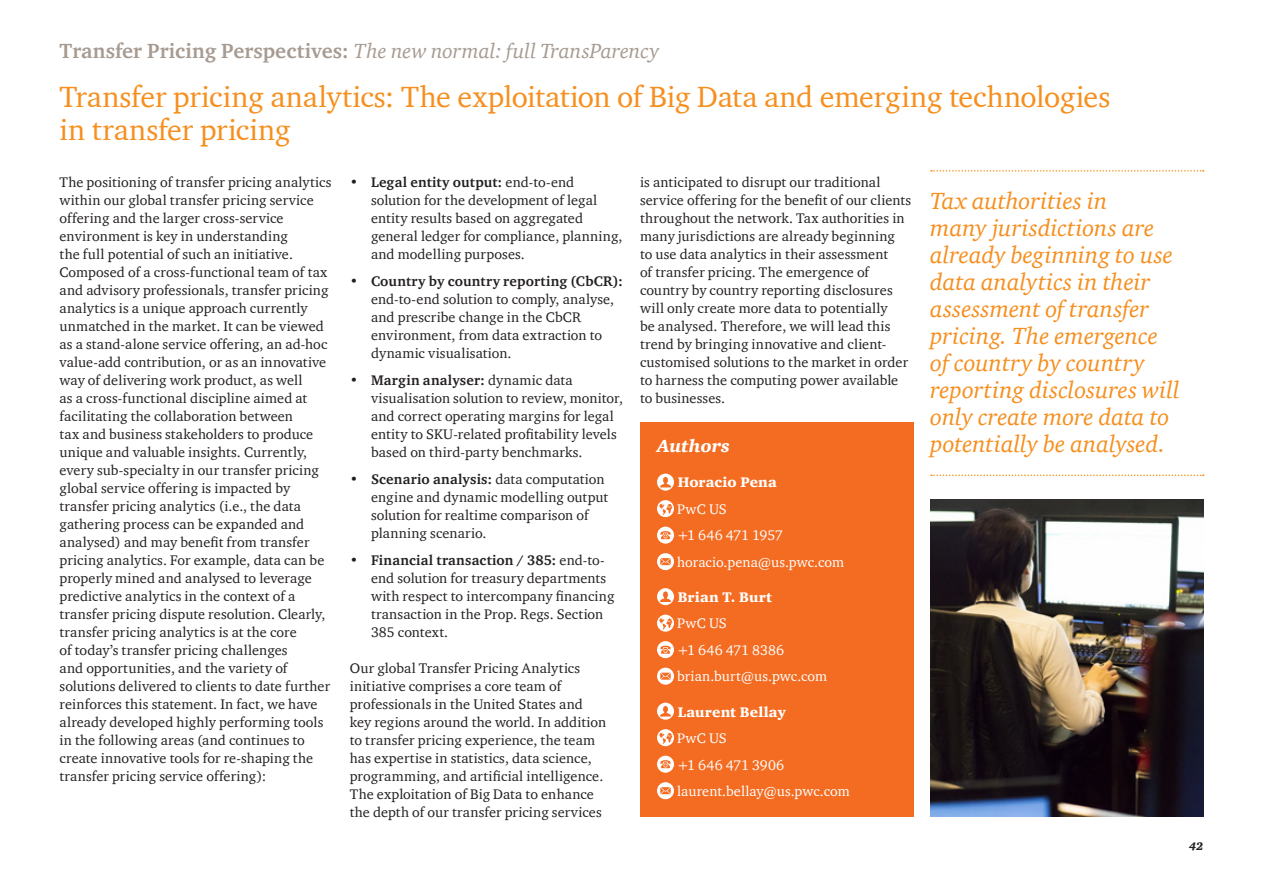
<style>
.page{position:relative;width:1263px;height:893px;background:#fff}
.page>*{position:absolute;margin:0;border:0;box-sizing:border-box;transform-origin:0 0}
.t1{font:30px/33px "ITC Charter Com";letter-spacing:-.005em;color:#f68f1e}
.Body_copy_-_space_af{font:italic 24px/27px "ITC Charter Com";color:#f68f1e}
.t2{font:italic 21px "ITC Charter Com";color:#a79b91}
.Body_copy{font:italic 900 18px "ITC Charter Com";color:#fff}
.Body_copy_-_space_af-2{font:14.25px/18px "ITC Charter Com";letter-spacing:.01em;color:#231f20}
.Body_copy-2{font:14.25px "ITC Charter Com";letter-spacing:.005em;color:#fff}
.Body_copy-3{font:900 14.25px "ITC Charter Com";letter-spacing:.015em;color:#fff}
.t3{font:italic 900 11.25px "ITC Charter Com";color:#231f20}
.s1{font-weight:700;font-style:normal}
.s2{font-weight:700}
</style>
<div class="page">
<svg style="left:931px;top:170px;width:273px;height:2px"></svg>
<svg style="left:931px;top:475px;width:273px;height:1px"></svg>
<div style="left:640px;top:422px;width:273px;height:395px;background:#f36c21"></div>
<svg style="left:657px;top:474px;width:17px;height:17px"></svg>
<svg style="left:657px;top:500px;width:17px;height:17px"></svg>
<svg style="left:657px;top:527px;width:17px;height:17px"></svg>
<svg style="left:657px;top:553px;width:17px;height:17px"></svg>
<svg style="left:657px;top:588px;width:17px;height:17px"></svg>
<svg style="left:657px;top:615px;width:17px;height:17px"></svg>
<svg style="left:657px;top:641px;width:17px;height:17px"></svg>
<svg style="left:657px;top:668px;width:17px;height:17px"></svg>
<svg style="left:657px;top:703px;width:17px;height:17px"></svg>
<svg style="left:657px;top:729px;width:17px;height:17px"></svg>
<svg style="left:657px;top:756px;width:17px;height:17px"></svg>
<svg style="left:657px;top:782px;width:17px;height:17px"></svg>
<img style="left:930px;top:499px;width:273px;height:318px">
<h3 class="t2" style="left:60px;top:38px;width:601px"><span class="s1">Transfer Pricing Perspectives:</span> The new normal: full TransParency</h3>
<p class="t1" style="left:60px;top:80px;width:1052px">Transfer pricing analytics: The exploitation of Big Data and emerging technologies in transfer pricing</p>
<p class="Body_copy_-_space_af-2" style="left:60px;top:172px;width:273px">The positioning of transfer pricing analytics within our global transfer pricing service offering and the larger cross-service environment is key in understanding<br>the full potential of such an initiative.<br>Composed of a cross-functional team of tax and advisory professionals, transfer pricing analytics is a unique approach currently unmatched in the market. It can be viewed as a stand-alone service offering, an ad-hoc value-add contribution, or as an innovative way of delivering work product, as well<br>as a cross-functional discipline aimed at facilitating the collaboration between<br>tax and business stakeholders to produce unique and valuable insights. Currently, every sub-specialty in our transfer pricing global service offering is impacted by transfer pricing analytics (i.e., the data gathering process can be expanded and analysed) and may benefit from transfer pricing analytics. For example, data can be properly mined and analysed to leverage predictive analytics in the context of a transfer pricing dispute resolution. Clearly, transfer pricing analytics is at the core<br>of today’s transfer pricing challenges<br>and opportunities, and the variety of solutions delivered to clients to date further reinforces this statement. In fact, we have already developed highly performing tools in the following areas (and continues to create innovative tools for re-shaping the transfer pricing service offering):</p>
<p class="Body_copy_-_space_af-2" style="left:371px;top:172px;width:253px;text-indent:-21px"><span class="s2">• Legal entity output:</span> end-to-end solution for the development of legal entity results based on aggregated general ledger for compliance, planning, and modelling purposes.</p>
<p class="Body_copy_-_space_af-2" style="left:640px;top:172px;width:273px">is anticipated to disrupt our traditional service offering for the benefit of our clients throughout the network. Tax authorities in many jurisdictions are already beginning<br>to use data analytics in their assessment<br>of transfer pricing. The emergence of country by country reporting disclosures will only create more data to potentially<br>be analysed. Therefore, we will lead this trend by bringing innovative and client&shy;customised solutions to the market in order to harness the computing power available to businesses.</p>
<p class="Body_copy" style="left:657px;top:435px;width:74px">Authors</p>
<p class="Body_copy-3" style="left:678px;top:474px;width:101px">Horacio Pena</p>
<p class="Body_copy-2" style="left:677px;top:500px;width:51px">PwC US</p>
<p class="Body_copy-2" style="left:677px;top:527px;width:107px">+1 646 471 1957</p>
<p class="Body_copy-2" style="left:677px;top:553px;width:168px">horacio.pena@us.pwc.com</p>
<p class="Body_copy-3" style="left:678px;top:588px;width:96px">Brian T. Burt</p>
<p class="Body_copy-2" style="left:677px;top:615px;width:51px">PwC US</p>
<p class="Body_copy-2" style="left:677px;top:641px;width:108px">+1 646 471 8386</p>
<p class="Body_copy-2" style="left:677px;top:668px;width:151px">brian.burt@us.pwc.com</p>
<p class="Body_copy-3" style="left:678px;top:703px;width:110px">Laurent Bellay</p>
<p class="Body_copy-2" style="left:677px;top:729px;width:51px">PwC US</p>
<p class="Body_copy-2" style="left:677px;top:756px;width:108px">+1 646 471 3906</p>
<p class="Body_copy-2" style="left:677px;top:782px;width:174px">laurent.bellay@us.pwc.com</p>
<p class="Body_copy_-_space_af" style="left:930px;top:187px;width:251px">Tax authorities in<br>many jurisdictions are already beginning to use data analytics in their assessment of transfer pricing. The emergence of country by country reporting disclosures will only create more data to potentially be analysed.</p>
<p class="Body_copy_-_space_af-2" style="left:371px;top:271px;width:253px;text-indent:-21px"><span class="s2">• Country by country reporting (CbCR): </span>end-to-end solution to comply, analyse, and prescribe change in the CbCR environment, from data extraction to dynamic visualisation.</p>
<p class="Body_copy_-_space_af-2" style="left:371px;top:370px;width:253px;text-indent:-21px"><span class="s2">• Margin analyser:</span> dynamic data visualisation solution to review, monitor, and correct operating margins for legal entity to SKU-related profitability levels based on third-party benchmarks.</p>
<p class="Body_copy_-_space_af-2" style="left:371px;top:469px;width:239px;text-indent:-21px"><span class="s2">• Scenario analysis:</span> data computation engine and dynamic modelling output solution for realtime comparison of planning scenario.</p>
<p class="Body_copy_-_space_af-2" style="left:371px;top:550px;width:245px;text-indent:-21px"><span class="s2">• Financial transaction / 385:</span> end-to&shy;end solution for treasury departments with respect to intercompany financing transaction in the Prop. Regs. Section 385 context.</p>
<p class="Body_copy_-_space_af-2" style="left:350px;top:658px;width:258px">Our global Transfer Pricing Analytics initiative comprises a core team of professionals in the United States and key regions around the world. In addition to transfer pricing experience, the team has expertise in statistics, data science, programming, and artificial intelligence.<br>The exploitation of Big Data to enhance the depth of our transfer pricing services</p>
<p class="t3" style="left:1189px;top:840px;width:16px">42</p>
</div>
